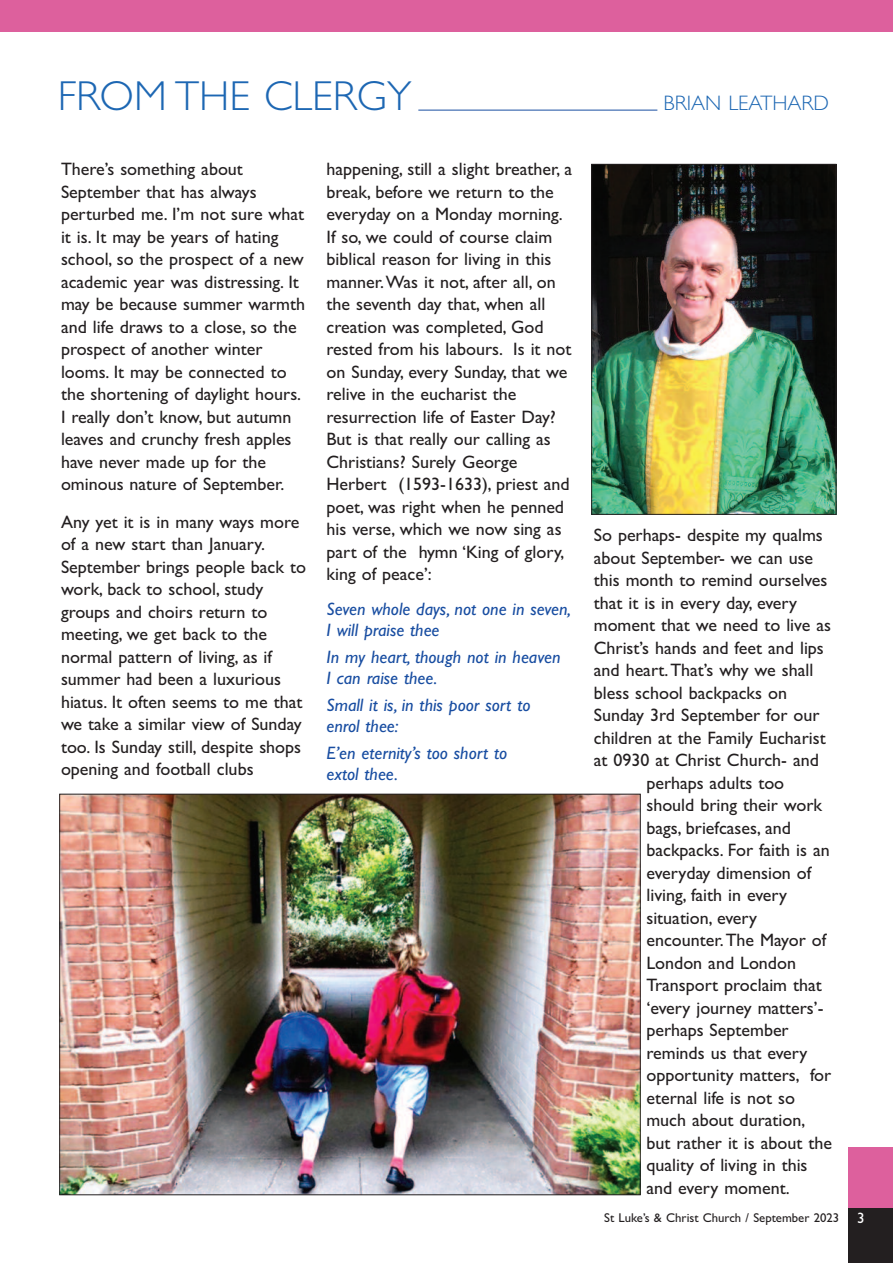
<style>
.page{position:relative;width:893px;height:1263px;background:#fff}
.page>*{position:absolute;margin:0;border:0;box-sizing:border-box;transform-origin:0 0}
.t1{font:300 42px "Gill Sans";color:#1d67b3}
.t2{font:300 21px "Gill Sans";color:#1d67b3}
.t3{font:18px/22.5px "Gill Sans";color:#231f20}
.t4{font:italic 18px/21px "Gill Sans";color:#184da1}
.t5{font:12.75px "Gill Sans";color:#231f20}
.s1{font-size:15px;color:#fff}
</style>
<div class="page">
<div style="left:848px;top:1148px;width:45px;height:64px;background:#dd609d"></div>
<div style="left:848px;top:1208px;width:45px;height:55px;background:#231f20"></div>
<div style="left:0;top:0;width:893px;height:31px;background:#dd609d"></div>
<hr style="left:418px;top:110px;width:239px;height:1px;background:#184da1">
<img style="left:593px;top:166px;width:241px;height:346px">
<div style="left:591px;top:164px;width:245px;height:350px;border:1px solid #231f20"></div>
<img style="left:62px;top:796px;width:576px;height:397px">
<h1 class="t1" style="left:58px;top:71px;width:355px">FROM THE CLERGY</h1>
<p class="t3" style="left:61px;top:158px;width:246px">There’s something about<br>September that has always perturbed me. I’m not sure what it is. It may be years of hating school, so the prospect of a new academic year was distressing. It may be because summer warmth and life draws to a close, so the prospect of another winter looms. It may be connected to the shortening of daylight hours.<br>I really don’t know, but autumn leaves and crunchy fresh apples have never made up for the ominous nature of September.</p>
<p class="t3" style="left:61px;top:510px;width:247px">Any yet it is in many ways more of a new start than January.<br>September brings people back to work, back to school, study groups and choirs return to meeting, we get back to the normal pattern of living, as if summer had been a luxurious hiatus. It often seems to me that we take a similar view of Sunday too. Is Sunday still, despite shops opening and football clubs</p>
<p class="t3" style="left:326px;top:158px;width:247px">happening, still a slight breather, a break, before we return to the everyday on a Monday morning.<br>If so, we could of course claim biblical reason for living in this manner.Was it not, after all, on the seventh day that, when all creation was completed, God rested from his labours. Is it not on Sunday, every Sunday, that we relive in the eucharist the resurrection life of Easter Day?<br>But is that really our calling as<br>Christians? Surely George<br>Herbert (1593-1633), priest and poet, was right when he penned his verse, which we now sing as part of the hymn ‘King of glory, king of peace’:</p>
<p class="t4" style="left:326px;top:598px;width:246px">Seven whole days, not one in seven,<br>I will praise thee</p>
<p class="t4" style="left:326px;top:646px;width:235px">In my heart, though not in heaven<br>I can raise thee.</p>
<p class="t4" style="left:326px;top:694px;width:205px">Small it is, in this poor sort to enrol thee:</p>
<p class="t4" style="left:326px;top:742px;width:182px">E’en eternity’s too short to extol thee.</p>
<p class="t2" style="left:664px;top:91px;width:167px">BRIAN LEATHARD</p>
<p class="t3" style="left:594px;top:524px;width:231px">So perhaps- despite my qualms</p>
<p class="t3" style="left:594px;top:546px;width:221px">about September- we can use</p>
<p class="t3" style="left:594px;top:569px;width:235px">this month to remind ourselves</p>
<p class="t3" style="left:594px;top:591px;width:205px">that it is in every day, every</p>
<p class="t3" style="left:594px;top:614px;width:239px">moment that we need to live as</p>
<p class="t3" style="left:594px;top:636px;width:232px">Christ’s hands and feet and lips</p>
<p class="t3" style="left:594px;top:659px;width:221px">and heart.That’s why we shall</p>
<p class="t3" style="left:594px;top:681px;width:195px">bless school backpacks on</p>
<p class="t3" style="left:594px;top:704px;width:227px">Sunday 3rd September for our</p>
<p class="t3" style="left:594px;top:726px;width:233px">children at the Family Eucharist</p>
<p class="t3" style="left:594px;top:749px;width:227px">at 0930 at Christ Church- and</p>
<p class="t3" style="left:646px;top:771px;width:139px">perhaps adults too</p>
<p class="t3" style="left:646px;top:794px;width:177px">should bring their work</p>
<p class="t3" style="left:646px;top:816px;width:146px">bags, briefcases, and</p>
<p class="t3" style="left:646px;top:839px;width:185px">backpacks. For faith is an</p>
<p class="t3" style="left:646px;top:861px;width:166px">everyday dimension of</p>
<p class="t3" style="left:646px;top:884px;width:142px">living, faith in every</p>
<p class="t3" style="left:646px;top:906px;width:112px">situation, every</p>
<p class="t3" style="left:646px;top:929px;width:181px">encounter.The Mayor of</p>
<p class="t3" style="left:646px;top:951px;width:151px">London and London</p>
<p class="t3" style="left:646px;top:974px;width:177px">Transport proclaim that</p>
<p class="t3" style="left:646px;top:996px;width:179px">‘every journey matters’-</p>
<p class="t3" style="left:646px;top:1019px;width:144px">perhaps September</p>
<p class="t3" style="left:646px;top:1041px;width:162px">reminds us that every</p>
<p class="t3" style="left:646px;top:1064px;width:186px">opportunity matters, for</p>
<p class="t3" style="left:646px;top:1086px;width:150px">eternal life is not so</p>
<p class="t3" style="left:646px;top:1109px;width:160px">much about duration,</p>
<p class="t3" style="left:646px;top:1131px;width:187px">but rather it is about the</p>
<p class="t3" style="left:646px;top:1154px;width:163px">quality of living in this</p>
<p class="t3" style="left:646px;top:1176px;width:145px">and every moment.</p>
<p class="t5" style="left:604px;top:1210px;width:262px">St Luke’s &amp; Christ Church / September 2023 <span class="s1">3</span></p>
</div>
